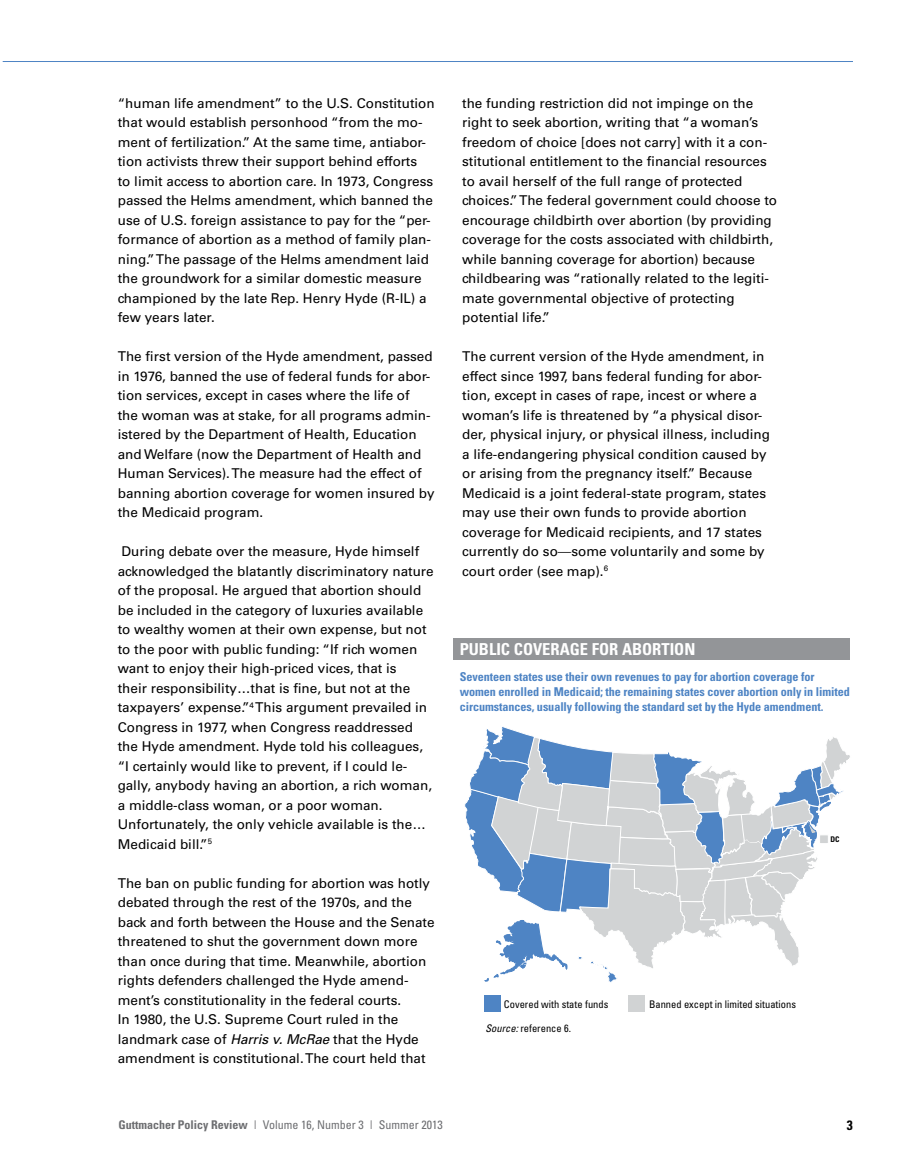
<style>
.page{position:relative;width:898px;height:1168px;background:#fff}
.page>*{position:absolute;margin:0;border:0;box-sizing:border-box;transform-origin:0 0}
.t1{font:700 condensed 16.5px "Univers";color:#fff}
.t2{font:13.5px/19.5px "Univers";color:#000}
.t3{font:700 condensed 13.5px "Univers";color:#000}
.t4{font:700 condensed 12.15px/15px "Univers";letter-spacing:-.005em;color:#4e84c4}
.t5{font:condensed 12px "Univers";color:#6d6e71}
.t6{font:condensed 10.5px "Univers";color:#000}
.t7{font:condensed 7.8px "Univers";color:#000}
.t8{font:italic condensed 7.8px "Univers";color:#000}
.t9{font:700 condensed 7.8px "Univers";color:#000}
.s1{font-style:italic}
.s2{font-stretch:condensed}
.s3{font-style:normal}
.s4{font-weight:700}
</style>
<div class="page">
<hr style="left:3px;top:61px;width:850px;height:1px;background:#4e84c4">
<div style="left:454px;top:639px;width:396px;height:21px;background:#939598"></div>
<div style="left:484px;top:995px;width:16px;height:17px;background:#4e84c4"></div>
<div style="left:628px;top:995px;width:17px;height:17px;background:#d1d3d4"></div>
<svg style="left:464px;top:727px;width:386px;height:255px"></svg>
<div style="left:819px;top:835px;width:9px;height:9px;background:#d1d3d4;border:1px solid #fff"></div>
<p class="t2" style="left:118px;top:93px;width:318px">“human life amendment” to the U.S. Constitution that would establish personhood “from the mo&shy;ment of fertilization.” At the same time, antiabor&shy;tion activists threw their support behind efforts<br>to limit access to abortion care. In 1973, Congress passed the Helms amendment, which banned the use of U.S. foreign assistance to pay for the “per&shy;formance of abortion as a method of family plan&shy;ning.” The passage of the Helms amendment laid the groundwork for a similar domestic measure championed by the late Rep. Henry Hyde (R-IL) a few years later.</p>
<p class="t2" style="left:118px;top:347px;width:318px">The first version of the Hyde amendment, passed in 1976, banned the use of federal funds for abor&shy;tion services, except in cases where the life of<br>the woman was at stake, for all programs admin&shy;istered by the Department of Health, Education and Welfare (now the Department of Health and Human Services). The measure had the effect of banning abortion coverage for women insured by the Medicaid program.</p>
<p class="t2" style="left:118px;top:542px;width:317px">During debate over the measure, Hyde himself acknowledged the blatantly discriminatory nature of the proposal. He argued that abortion should be included in the category of luxuries available to wealthy women at their own expense, but not to the poor with public funding: “If rich women want to enjoy their high-priced vices, that is<br>their responsibility…that is fine, but not at the taxpayers’ expense.”<sup>4</sup> This argument prevailed in Congress in 1977, when Congress readdressed the Hyde amendment. Hyde told his colleagues, “I certainly would like to prevent, if I could le&shy;gally, anybody having an abortion, a rich woman, a middle-class woman, or a poor woman.<br>Unfortunately, the only vehicle available is the… Medicaid bill.”<sup>5</sup></p>
<p class="t2" style="left:118px;top:873px;width:318px">The ban on public funding for abortion was hotly debated through the rest of the 1970s, and the back and forth between the House and the Senate threatened to shut the government down more than once during that time. Meanwhile, abortion rights defenders challenged the Hyde amend&shy;ment’s constitutionality in the federal courts.<br>In 1980, the U.S. Supreme Court ruled in the landmark case of <span class="s1">Harris v. McRae</span> that the Hyde amendment is constitutional. The court held that</p>
<p class="t2" style="left:462px;top:93px;width:316px">the funding restriction did not impinge on the right to seek abortion, writing that “a woman’s freedom of choice [does not carry] with it a con&shy;stitutional entitlement to the financial resources to avail herself of the full range of protected choices.” The federal government could choose to encourage childbirth over abortion (by providing coverage for the costs associated with childbirth, while banning coverage for abortion) because childbearing was “rationally related to the legiti&shy;mate governmental objective of protecting potential life.”</p>
<p class="t2" style="left:462px;top:347px;width:309px">The current version of the Hyde amendment, in effect since 1997, bans federal funding for abor&shy;tion, except in cases of rape, incest or where a woman’s life is threatened by “a physical disor&shy;der, physical injury, or physical illness, including a life-endangering physical condition caused by or arising from the pregnancy itself.” Because Medicaid is a joint federal-state program, states may use their own funds to provide abortion coverage for Medicaid recipients, and 17 states currently do so<span class="s2">—</span>some voluntarily and some by court order (see map).<sup>6</sup></p>
<p class="t1" style="left:460px;top:639px;width:237px">Public coverage for abortion</p>
<p class="t4" style="left:460px;top:669px;width:392px">Seventeen states use their own revenues to pay for abortion coverage for women enrolled in Medicaid; the remaining states cover abortion only in limited circumstances, usually following the standard set by the Hyde amendment.</p>
<p class="t9" style="left:830px;top:834px;width:11px">DC</p>
<p class="t6" style="left:504px;top:997px;width:106px">Covered with state funds</p>
<p class="t6" style="left:649px;top:997px;width:148px">Banned except in limited situations</p>
<p class="t6" style="left:485px;top:1022px;width:87px"><span class="s1">Source:</span> reference 6.</p>
<p class="t7" style="left:509px;top:1001px;width:79px">Covered with state funds</p>
<p class="t7" style="left:612px;top:1001px;width:126px">Banned except in limited circumstances</p>
<p class="t8" style="left:493px;top:1022px;width:39px">Source: <span class="s3">TK?</span></p>
<p class="t5" style="left:118px;top:1117px;width:326px"><span class="s4">Guttmacher Policy Review</span> | Volume 16, Number 3 | Summer 2013</p>
<p class="t3" style="left:847px;top:1116px;width:7px">3</p>
</div>
